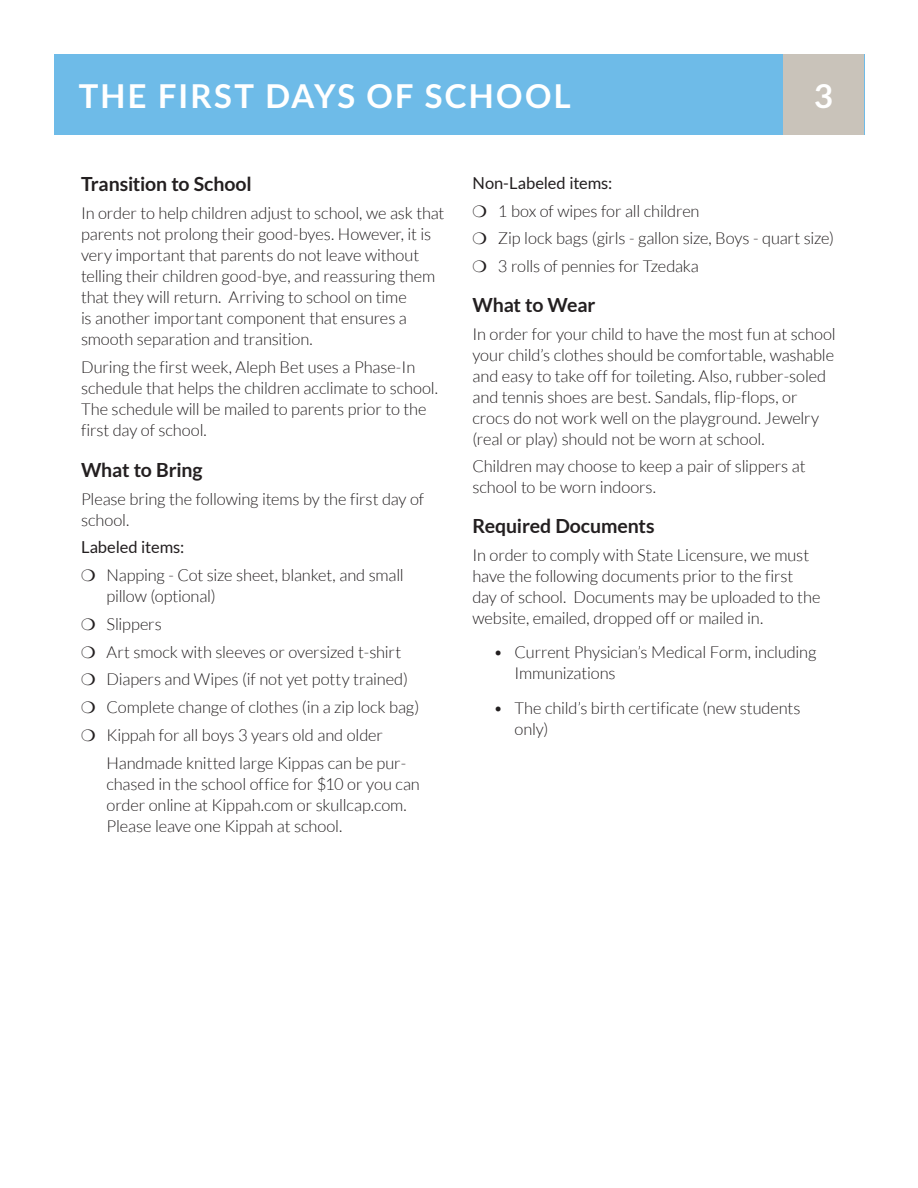
<style>
.page{position:relative;width:918px;height:1188px;background:#fff}
.page>*{position:absolute;margin:0;border:0;box-sizing:border-box;transform-origin:0 0}
.t1{font:700 33px "Lato";letter-spacing:.065em;color:#fff}
.t2{font:700 19.5px "Lato";letter-spacing:-.01em;color:#231f20}
.t3{font:300 16.5px/21px "Lato";letter-spacing:-.01em;color:#231f20}
.s1{font-weight:400}
</style>
<div class="page">
<div style="left:54px;top:54px;width:810px;height:81px;background:#6ebbe8"></div>
<div style="left:783px;top:54px;width:81px;height:81px;background:#c9c3ba"></div>
<h1 class="t1" style="left:79px;top:77px;width:493px">THE FIRST DAYS OF SCHOOL</h1>
<h1 class="t1" style="left:814px;top:77px;width:21px">3</h1>
<p class="t2" style="left:81px;top:173px;width:172px">Transition to School</p>
<p class="t3" style="left:81px;top:203px;width:365px">In order to help children adjust to school, we ask that parents not prolong their good-byes. However, it is very important that parents do not leave without telling their children good-bye, and reassuring them that they will return. Arriving to school on time<br>is another important component that ensures a smooth separation and transition.</p>
<p class="t3" style="left:81px;top:356px;width:359px">During the first week, Aleph Bet uses a Phase-In schedule that helps the children acclimate to school.<br>The schedule will be mailed to parents prior to the first day of school.</p>
<p class="t2" style="left:81px;top:459px;width:123px">What to Bring</p>
<p class="t3" style="left:81px;top:488px;width:345px">Please bring the following items by the first day of school.</p>
<p class="t3" style="left:81px;top:534px;width:324px;line-height:27.8px"><span class="s1">Labeled items:<br></span>❍ Napping - Cot size sheet, blanket, and small</p>
<p class="t3" style="left:81px;top:582px;width:340px;line-height:27.8px;text-indent:25px">pillow (optional)<br>❍ Slippers<br>❍ Art smock with sleeves or oversized t-shirt ❍ Diapers and Wipes (if not yet potty trained) ❍ Complete change of clothes (in a zip lock bag) ❍ Kippah for all boys 3 years old and older</p>
<p class="t3" style="left:106px;top:752px;width:315px">Handmade knitted large Kippas can be pur&shy;chased in the school office for $10 or you can order online at Kippah.com or skullcap.com.<br>Please leave one Kippah at school.</p>
<p class="t3" style="left:472px;top:169px;width:363px;line-height:27.8px"><span class="s1">Non-Labeled items:<br></span>❍ 1 box of wipes for all children<br>❍ Zip lock bags (girls - gallon size, Boys - quart size) ❍ 3 rolls of pennies for Tzedaka</p>
<p class="t2" style="left:472px;top:294px;width:124px">What to Wear</p>
<p class="t3" style="left:472px;top:323px;width:365px">In order for your child to have the most fun at school your child’s clothes should be comfortable, washable and easy to take off for toileting. Also, rubber-soled and tennis shoes are best. Sandals, flip-flops, or crocs do not work well on the playground. Jewelry (real or play) should not be worn at school.</p>
<p class="t3" style="left:472px;top:456px;width:335px">Children may choose to keep a pair of slippers at school to be worn indoors.</p>
<p class="t2" style="left:472px;top:515px;width:184px">Required Documents</p>
<p class="t3" style="left:472px;top:544px;width:349px">In order to comply with State Licensure, we must have the following documents prior to the first day of school. Documents may be uploaded to the website, emailed, dropped off or mailed in.</p>
<p class="t3" style="left:515px;top:642px;width:303px;text-indent:-21px">• Current Physician’s Medical Form, including<br>Immunizations</p>
<p class="t3" style="left:515px;top:697px;width:288px;text-indent:-21px">• The child’s birth certificate (new students only)</p>
</div>
